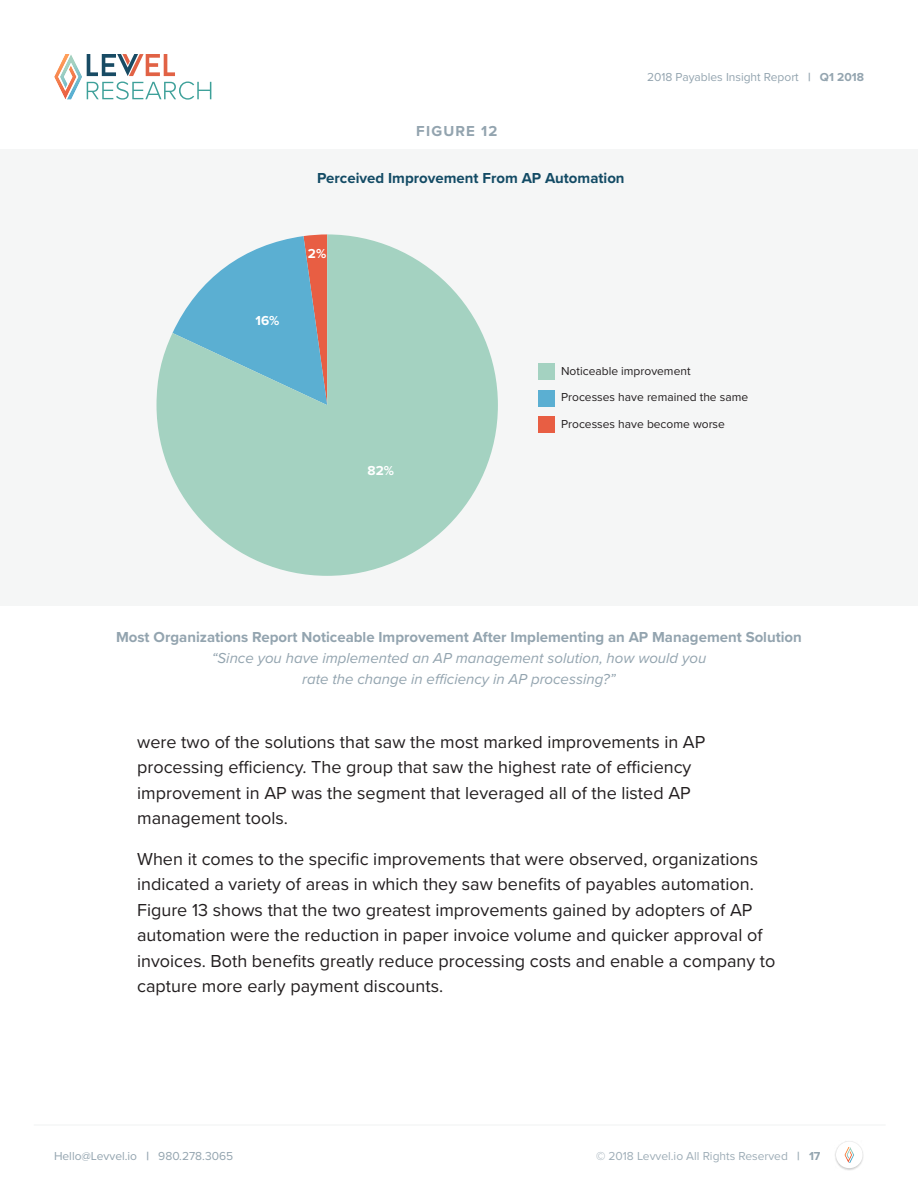
<style>
.page{position:relative;width:918px;height:1188px;background:#fff}
.page>*{position:absolute;margin:0;border:0;box-sizing:border-box;transform-origin:0 0}
.t1{font:18px/25.5px "Proxima Nova";color:#231f20}
.t2{font:italic 15px/21px "Proxima Nova";color:#93a4af;text-align:center}
.t3{font:700 15px "Proxima Nova";color:#93a4af}
.t4{font:700 15px "Proxima Nova";color:#134b65}
.t5{font:700 15px "Proxima Nova";letter-spacing:.08em;color:#93a4af}
.t6{font:700 13.5px "Proxima Nova";color:#fff}
.t7{font:12px "Proxima Nova";color:#231f20}
.t8{font:12px "Proxima Nova";color:#93a4af}
.t9{font:12px "Proxima Nova";color:#9eadb7}
.s1{font-weight:700}
.s2{font-weight:700;color:#9cacb6}
.s3{font-weight:700;color:#93a4af}
</style>
<div class="page">
<hr style="left:34px;top:1124px;width:852px;height:2px;background:#f5f6f6">
<svg style="left:54px;top:54px;width:157px;height:46px"></svg>
<img style="left:835px;top:1141px;width:29px;height:29px">
<div style="left:836px;top:1142px;width:27px;height:26px;background:#fff;border-radius:13px"></div>
<svg style="left:844px;top:1147px;width:10px;height:16px"></svg>
<div style="left:0;top:150px;width:918px;height:456px;background:#f5f6f6"></div>
<div style="left:539px;top:390px;width:16px;height:16px;background:#5bafd2"></div>
<div style="left:539px;top:417px;width:16px;height:16px;background:#e85e43"></div>
<div style="left:539px;top:363px;width:16px;height:17px;background:#a4d2c1"></div>
<svg style="left:157px;top:234px;width:341px;height:342px;fill:#a4d2c1"></svg>
<p class="t6" style="left:255px;top:314px;width:25px">16%</p>
<p class="t5" style="left:416px;top:125px;width:83px">FIGURE 12</p>
<p class="t4" style="left:317px;top:172px;width:309px">Perceived Improvement From AP Automation</p>
<p class="t8" style="left:647px;top:72px;width:218px">2018 Payables Insight Report <span class="s1">| Q1 2018</span></p>
<p class="t6" style="left:308px;top:248px;width:20px">2%</p>
<p class="t6" style="left:368px;top:465px;width:28px">82%</p>
<p class="t7" style="left:561px;top:366px;width:131px">Noticeable improvement</p>
<p class="t7" style="left:561px;top:392px;width:188px">Processes have remained the same</p>
<p class="t7" style="left:561px;top:419px;width:165px">Processes have become worse</p>
<p class="t3" style="left:116px;top:631px;width:687px">Most Organizations Report Noticeable Improvement After Implementing an AP Management Solution</p>
<p class="t2" style="left:212px;top:648px;width:496px">“Since you have implemented an AP management solution, how would you rate the change in efficiency in AP processing?”</p>
<p class="t1" style="left:137px;top:730px;width:570px">were two of the solutions that saw the most marked improvements in AP processing efficiency. The group that saw the highest rate of efficiency improvement in AP was the segment that leveraged all of the listed AP management tools.</p>
<p class="t1" style="left:137px;top:847px;width:640px">When it comes to the specific improvements that were observed, organizations indicated a variety of areas in which they saw benefits of payables automation.<br>Figure 13 shows that the two greatest improvements gained by adopters of AP automation were the reduction in paper invoice volume and quicker approval of invoices. Both benefits greatly reduce processing costs and enable a company to capture more early payment discounts.</p>
<p class="t8" style="left:54px;top:1151px;width:181px">Hello@Levvel.io <span class="s1">|</span> 980.278.3065</p>
<p class="t9" style="left:596px;top:1151px;width:226px">© 2018 Levvel.io All Rights Reserved <span class="s2">|</span> <span class="s3">17</span></p>
</div>
